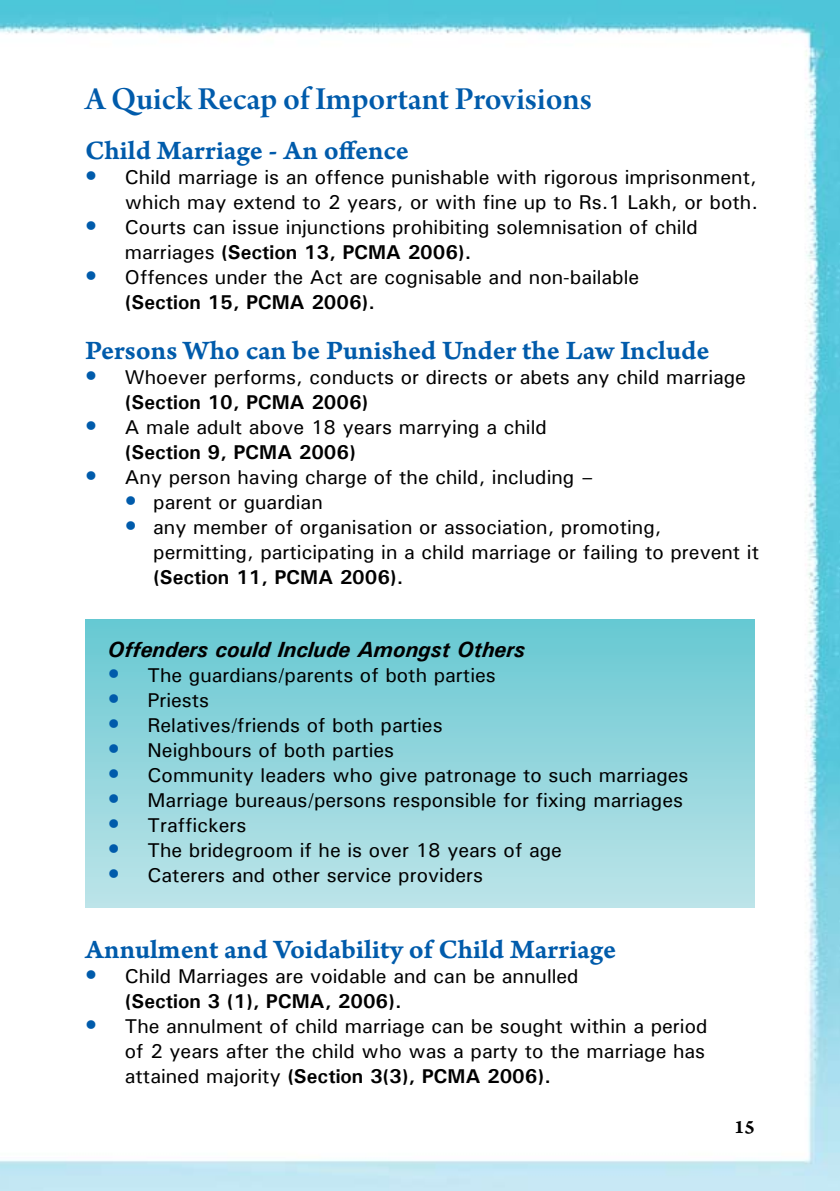
<style>
.page{position:relative;width:840px;height:1191px;background:#fff}
.page>*{position:absolute;margin:0;border:0;box-sizing:border-box;transform-origin:0 0}
.t1{font:34px "Arno Pro Smbd Subhead";color:#005bab}
.t2{font:28px "Arno Pro Smbd Caption";letter-spacing:-.005em;color:#005bab}
.t3{font:italic 700 22px "Univers";color:#000}
.t4{font:500 20px/25px "Univers";color:#000}
.t5{font:700 20px "Univers";color:#000}
.t6{font:20px "Arno Pro Smbd Caption";color:#000}
.s1{font-size:24px;color:#005bab}
.s2{font-weight:700}
</style>
<div class="page">
<img style="left:0;top:0;width:839px;height:1191px">
<div style="left:85px;top:619px;width:669px;height:288px;background:linear-gradient(to bottom,#67c8d2,#bde4e8)"></div>
<h1 class="t1" style="left:85px;top:79px;width:508px">A Quick Recap of Important Provisions</h1>
<h2 class="t2" style="left:85px;top:133px;width:325px">Child Marriage - An offence</h2>
<p class="t4" style="left:85px;top:164px;width:674px;text-align:right"><span class="s1">•</span> Child marriage is an offence punishable with rigorous imprisonment, which may extend to 2 years, or with fine up to Rs.1 Lakh, or both.</p>
<p class="t4" style="left:125px;top:214px;width:574px;text-indent:-40px"><span class="s1">•</span> Courts can issue injunctions prohibiting solemnisation of child marriages <span class="s2">(Section 13, PCMA 2006).</span></p>
<p class="t4" style="left:125px;top:264px;width:515px;text-indent:-40px"><span class="s1">•</span> Offences under the Act are cognisable and non-bailable <span class="s2">(Section 15, PCMA 2006).</span></p>
<h2 class="t2" style="left:85px;top:333px;width:625px">Persons Who can be Punished Under the Law Include</h2>
<p class="t4" style="left:125px;top:364px;width:622px;text-indent:-40px"><span class="s1">•</span> Whoever performs, conducts or directs or abets any child marriage <span class="s2">(Section 10, PCMA 2006)</span></p>
<p class="t4" style="left:125px;top:414px;width:423px;text-indent:-40px"><span class="s1">•</span> A male adult above 18 years marrying a child <span class="s2">(Section 9, PCMA 2006)</span></p>
<p class="t4" style="left:85px;top:464px;width:509px"><span class="s1">•</span> Any person having charge of the child, including –</p>
<p class="t4" style="left:125px;top:489px;width:199px"><span class="s1">•</span> parent or guardian</p>
<p class="t4" style="left:153px;top:514px;width:607px;text-indent:-28px"><span class="s1">•</span> any member of organisation or association, promoting, permitting, participating in a child marriage or failing to prevent it</p>
<p class="t5" style="left:153px;top:564px;width:251px">(Section 11, PCMA 2006).</p>
<p class="t3" style="left:108px;top:636px;width:418px">Offenders could Include Amongst Others</p>
<p class="t4" style="left:108px;top:662px;width:389px"><span class="s1">•</span> The guardians/parents of both parties</p>
<p class="t4" style="left:108px;top:687px;width:103px"><span class="s1">•</span> Priests</p>
<p class="t4" style="left:108px;top:712px;width:336px"><span class="s1">•</span> Relatives/friends of both parties</p>
<p class="t4" style="left:108px;top:737px;width:288px"><span class="s1">•</span> Neighbours of both parties</p>
<p class="t4" style="left:108px;top:762px;width:582px"><span class="s1">•</span> Community leaders who give patronage to such marriages</p>
<p class="t4" style="left:108px;top:787px;width:576px"><span class="s1">•</span> Marriage bureaus/persons responsible for fixing marriages</p>
<p class="t4" style="left:108px;top:812px;width:140px"><span class="s1">•</span> Traffickers</p>
<p class="t4" style="left:108px;top:837px;width:455px"><span class="s1">•</span> The bridegroom if he is over 18 years of age</p>
<p class="t4" style="left:108px;top:862px;width:377px"><span class="s1">•</span> Caterers and other service providers</p>
<h2 class="t2" style="left:85px;top:932px;width:532px">Annulment and Voidability of Child Marriage</h2>
<p class="t4" style="left:125px;top:962px;width:455px;text-indent:-40px"><span class="s1">•</span> Child Marriages are voidable and can be annulled <span class="s2">(Section 3 (1), PCMA, 2006).</span></p>
<p class="t4" style="left:125px;top:1012px;width:584px;text-indent:-40px"><span class="s1">•</span> The annulment of child marriage can be sought within a period of 2 years after the child who was a party to the marriage has attained majority <span class="s2">(Section 3(3), PCMA 2006).</span></p>
<p class="t6" style="left:733px;top:1114px;width:22px">15</p>
</div>
